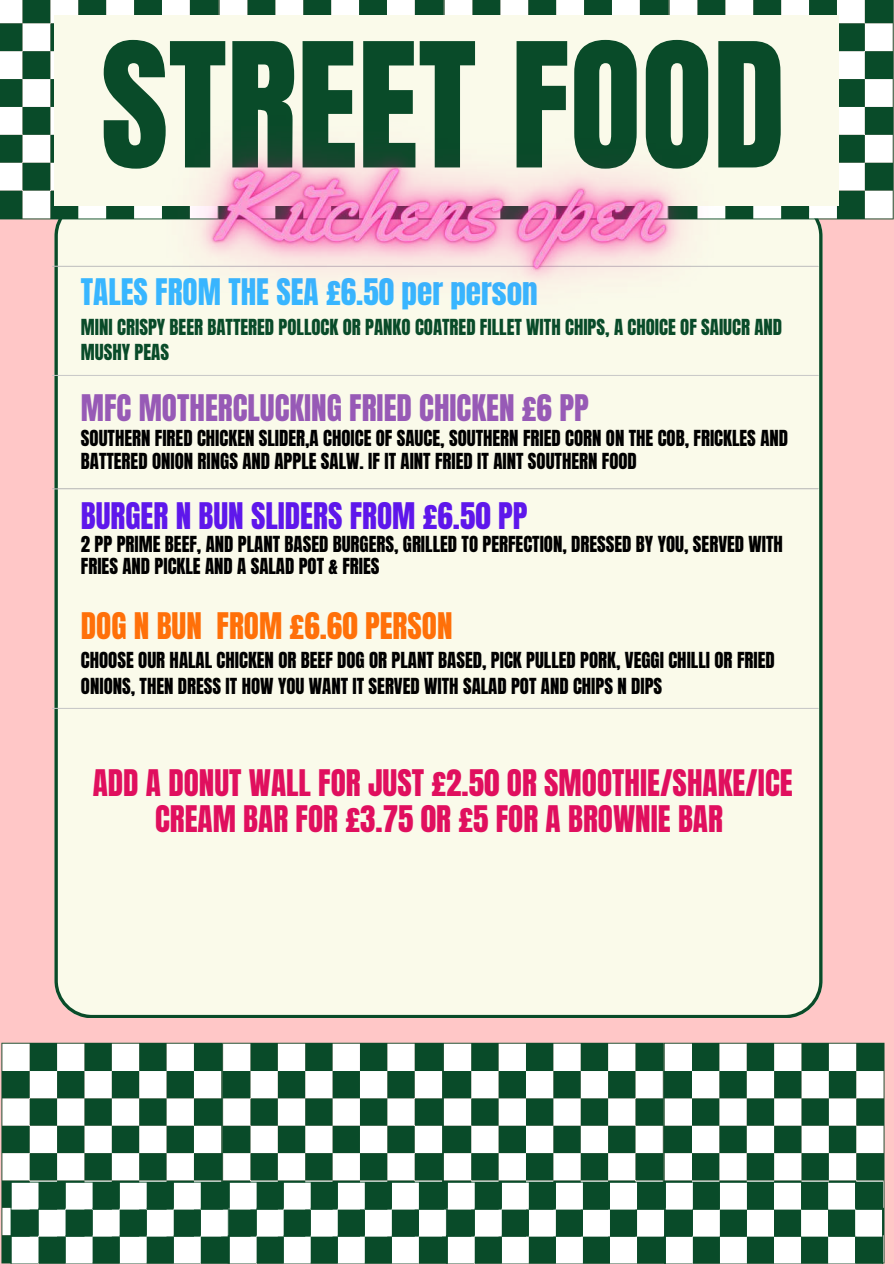
<style>
.page{position:relative;width:894px;height:1264px;background:#fff}
.page>*{position:absolute;margin:0;border:0;box-sizing:border-box;transform-origin:0 0}
.t1{font:147px "Anton";color:#094b29}
.t2{font:31.2px/36px "Anton";color:#e00f5e;text-align:center}
.t3{font:31.2px "Anton";color:#975ab6}
.t4{font:31.2px "Anton";color:#38b6ff}
.t5{font:31.2px "Anton";color:#5e17eb}
.t6{font:31.2px "Anton";color:#ff7009}
.t7{font:18.75px/22.5px "Anton";color:#000}
.t8{font:18.75px/25.8px "Anton";color:#094b29}
</style>
<div class="page">
<div style="left:0;top:0;width:893px;height:1263px;background:#ffc7c7"></div>
<svg style="left:1px;top:1042px;width:221px;height:221px;background:#82a291"></svg>
<svg style="left:222px;top:1042px;width:221px;height:139px;background:#82a392"></svg>
<svg style="left:443px;top:1042px;width:220px;height:139px;background:#83a392"></svg>
<svg style="left:663px;top:1042px;width:221px;height:221px;background:#82a291"></svg>
<svg style="left:11px;top:1181px;width:871px;height:82px;background:#80a290"></svg>
<div style="left:54px;top:219px;width:768px;height:798px;background:#fafaea"></div>
<svg style="left:0;top:0;width:218px;height:219px;background:#83a493"></svg>
<svg style="left:218px;top:0;width:225px;height:15px;background:#83a492"></svg>
<svg style="left:443px;top:0;width:225px;height:15px;background:#83a492"></svg>
<svg style="left:668px;top:0;width:225px;height:219px;background:#85a594"></svg>
<hr style="left:52px;top:266px;width:765px;height:1px;background:#ccc">
<hr style="left:52px;top:375px;width:765px;height:1px;background:#ccc">
<hr style="left:52px;top:488px;width:765px;height:1px;background:#ccc">
<hr style="left:52px;top:708px;width:765px;height:1px;background:#ccc">
<div style="left:54px;top:15px;width:784px;height:190px;background:#fafaea"></div>
<img style="left:103px;top:146px;width:671px;height:232px">
<h1 class="t1" style="left:101px;top:0;width:686px">STREET FOOD</h1>
<h2 class="t4" style="left:81px;top:270px;width:458px">TALES FROM THE SEA £6.50 per person</h2>
<p class="t8" style="left:81px;top:314px;width:702px">MINI CRISPY BEER BATTERED POLLOCK OR PANKO COATRED FILLET WITH CHIPS, A CHOICE OF SAIUCR AND<br>MUSHY PEAS</p>
<h2 class="t3" style="left:81px;top:385px;width:509px">MFC MOTHERCLUCKING FRIED CHICKEN £6 PP</h2>
<p class="t7" style="left:81px;top:427px;width:708px">SOUTHERN FIRED CHICKEN SLIDER,A CHOICE OF SAUCE, SOUTHERN FRIED CORN ON THE COB, FRICKLES AND<br>BATTERED ONION RINGS AND APPLE SALW. IF IT AINT FRIED IT AINT SOUTHERN FOOD</p>
<h2 class="t5" style="left:81px;top:493px;width:448px">BURGER N BUN SLIDERS FROM £6.50 PP</h2>
<p class="t7" style="left:81px;top:534px;width:703px;line-height:21.3px">2 PP PRIME BEEF, AND PLANT BASED BURGERS, GRILLED TO PERFECTION, DRESSED BY YOU, SERVED WITH<br>FRIES AND PICKLE AND A SALAD POT &amp; FRIES</p>
<h2 class="t6" style="left:81px;top:603px;width:373px">DOG N BUN FROM £6.60 PERSON</h2>
<p class="t7" style="left:81px;top:647px;width:695px;line-height:25.8px">CHOOSE OUR HALAL CHICKEN OR BEEF DOG OR PLANT BASED, PICK PULLED PORK, VEGGI CHILLI OR FRIED<br>ONIONS, THEN DRESS IT HOW YOU WANT IT SERVED WITH SALAD POT AND CHIPS N DIPS</p>
<h2 class="t2" style="left:93px;top:765px;width:701px">ADD A DONUT WALL FOR JUST £2.50 OR SMOOTHIE/SHAKE/ICE<br>CREAM BAR FOR £3.75 0R £5 FOR A BROWNIE BAR</h2>
</div>
